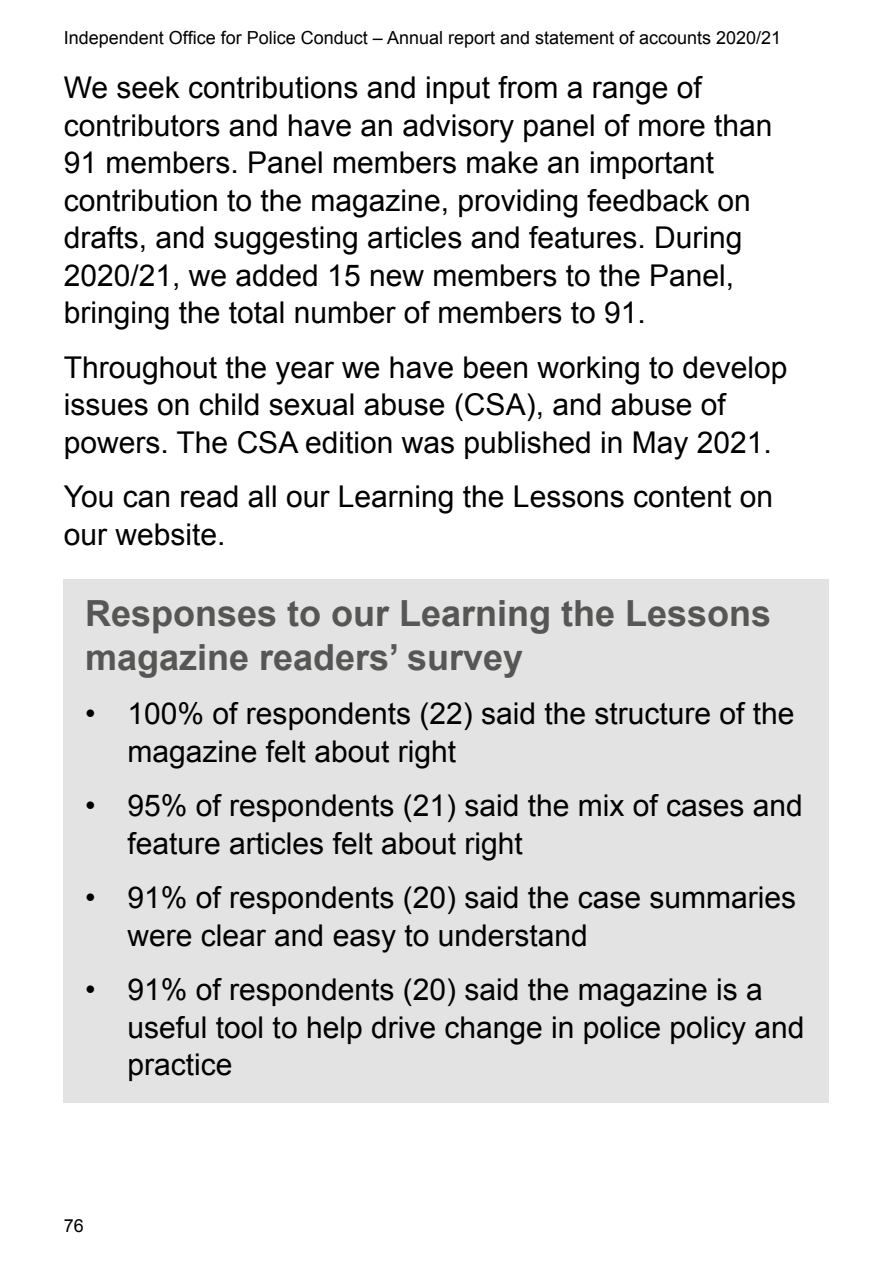
<style>
.page{position:relative;width:893px;height:1263px;background:#fff}
.page>*{position:absolute;margin:0;border:0;box-sizing:border-box;transform-origin:0 0}
.Boxed_Head{font:700 36px/43.2px "Arial";color:#565655}
.Body_Text{font:30px/37.5px "Arial";color:#000}
.t1{font:18px "Arial";color:#000}
</style>
<div class="page">
<div style="left:64px;top:579px;width:765px;height:119px;background:#e3e3e3"></div>
<div style="left:64px;top:681px;width:765px;height:108px;background:#e3e3e3"></div>
<div style="left:64px;top:773px;width:765px;height:108px;background:#e3e3e3"></div>
<div style="left:64px;top:865px;width:765px;height:108px;background:#e3e3e3"></div>
<div style="left:64px;top:957px;width:765px;height:146px;background:#e3e3e3"></div>
<p class="t1" style="left:64px;top:26px;width:719px">Independent Office for Police Conduct – Annual report and statement of accounts 2020/21</p>
<p class="Body_Text" style="left:64px;top:69px;width:710px">We seek contributions and input from a range of contributors and have an advisory panel of more than 91 members. Panel members make an important contribution to the magazine, providing feedback on drafts, and suggesting articles and features. During 2020/21, we added 15 new members to the Panel, bringing the total number of members to 91.</p>
<p class="Body_Text" style="left:64px;top:349px;width:725px">Throughout the year we have been working to develop issues on child sexual abuse (CSA), and abuse of powers. The CSA edition was published in May 2021.</p>
<p class="Body_Text" style="left:64px;top:478px;width:711px">You can read all our Learning the Lessons content on our website.</p>
<p class="Boxed_Head" style="left:85px;top:593px;width:688px">Responses to our Learning the Lessons magazine readers’ survey</p>
<p class="Body_Text" style="left:128px;top:695px;width:669px;text-indent:-43px">• 100% of respondents (22) said the structure of the magazine felt about right</p>
<p class="Body_Text" style="left:128px;top:787px;width:677px;text-indent:-43px">• 95% of respondents (21) said the mix of cases and feature articles felt about right</p>
<p class="Body_Text" style="left:128px;top:879px;width:670px;text-indent:-43px">• 91% of respondents (20) said the case summaries were clear and easy to understand</p>
<p class="Body_Text" style="left:128px;top:971px;width:679px;text-indent:-43px">• 91% of respondents (20) said the magazine is a useful tool to help drive change in police policy and practice</p>
<p class="t1" style="left:64px;top:1214px;width:22px">76</p>
</div>
